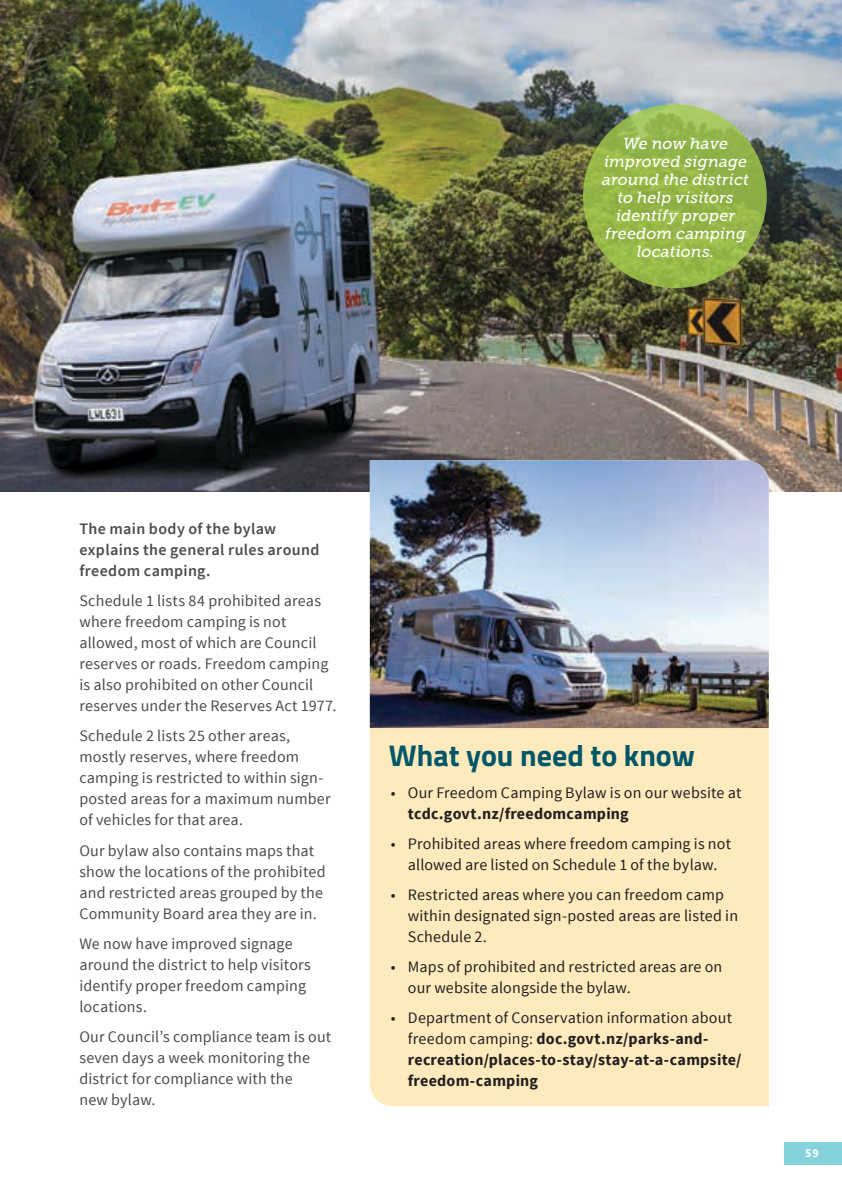
<style>
.page{position:relative;width:842px;height:1191px;background:#fff}
.page>*{position:absolute;margin:0;border:0;box-sizing:border-box;transform-origin:0 0}
._17_Title_gray_Titil{font:700 30px "Titillium Web";color:#005669}
.Body_copy{font:16px/21px "Source Sans Pro";letter-spacing:.01em;color:#4b4c4d}
.t1{font:16px/21px "Source Sans Pro";letter-spacing:.01em;color:#231f20}
.t2{font:700 16px/21px "Source Sans Pro";letter-spacing:.015em;color:#231f20}
._6_Content_gray_Sour{font:italic 16px/18px "Museo Slab 500";letter-spacing:.005em;color:#fff;text-align:center}
.Body_copy-2{font:600 16px/21px "Source Sans Pro";letter-spacing:.025em;color:#4b4c4d}
.t3{font:700 12px "Source Sans Pro";color:#fff}
.s1{font-weight:700}
.s2{font-weight:400}
</style>
<div class="page">
<div style="left:784px;top:1141px;width:58px;height:23px;background:#84d2db"></div>
<img style="left:0;top:0;width:842px;height:491px">
<svg style="left:583px;top:104px;width:184px;height:184px;background:#94b749"></svg>
<div style="left:370px;top:728px;width:399px;height:378px;background:#feebbd"></div>
<img style="left:370px;top:460px;width:399px;height:268px">
<p class="_6_Content_gray_Sour" style="left:602px;top:134px;width:148px">We now have improved signage around the district to help visitors identify proper freedom camping locations.</p>
<p class="Body_copy-2" style="left:79px;top:519px;width:241px">The main body of the bylaw explains the general rules around freedom camping.</p>
<p class="Body_copy" style="left:79px;top:591px;width:259px">Schedule 1 lists 84 prohibited areas where freedom camping is not allowed, most of which are Council reserves or roads. Freedom camping is also prohibited on other Council reserves under the Reserves Act 1977.</p>
<p class="Body_copy" style="left:79px;top:726px;width:253px">Schedule 2 lists 25 other areas, mostly reserves, where freedom camping is restricted to within sign&shy;posted areas for a maximum number of vehicles for that area.</p>
<p class="Body_copy" style="left:79px;top:840px;width:248px">Our bylaw also contains maps that show the locations of the prohibited and restricted areas grouped by the Community Board area they are in.</p>
<p class="Body_copy" style="left:79px;top:933px;width:233px">We now have improved signage around the district to help visitors identify proper freedom camping locations.</p>
<p class="Body_copy" style="left:79px;top:1026px;width:253px">Our Council’s compliance team is out seven days a week monitoring the district for compliance with the<br>new bylaw.</p>
<p class="_17_Title_gray_Titil" style="left:389px;top:732px;width:308px">What you need to know</p>
<p class="t1" style="left:408px;top:782px;width:335px;text-indent:-17px">• Our Freedom Camping Bylaw is on our website at <span class="s1">tcdc.govt.nz/freedomcamping</span></p>
<p class="t1" style="left:391px;top:833px;width:342px;text-align:center">• Prohibited areas where freedom camping is not allowed are listed on Schedule 1 of the bylaw.</p>
<p class="t1" style="left:408px;top:884px;width:332px;text-indent:-17px">• Restricted areas where you can freedom camp within designated sign-posted areas are listed in<br>Schedule 2.</p>
<p class="t1" style="left:408px;top:956px;width:316px;text-indent:-17px">• Maps of prohibited and restricted areas are on our website alongside the bylaw.</p>
<p class="t2" style="left:408px;top:1008px;width:335px;text-indent:-17px"><span class="s2">• Department of Conservation information about freedom camping:</span> doc.govt.nz/parks-and&shy;recreation/places-to-stay/stay-at-a-campsite/ freedom-camping</p>
<p class="t3" style="left:805px;top:1145px;width:15px">59</p>
</div>
